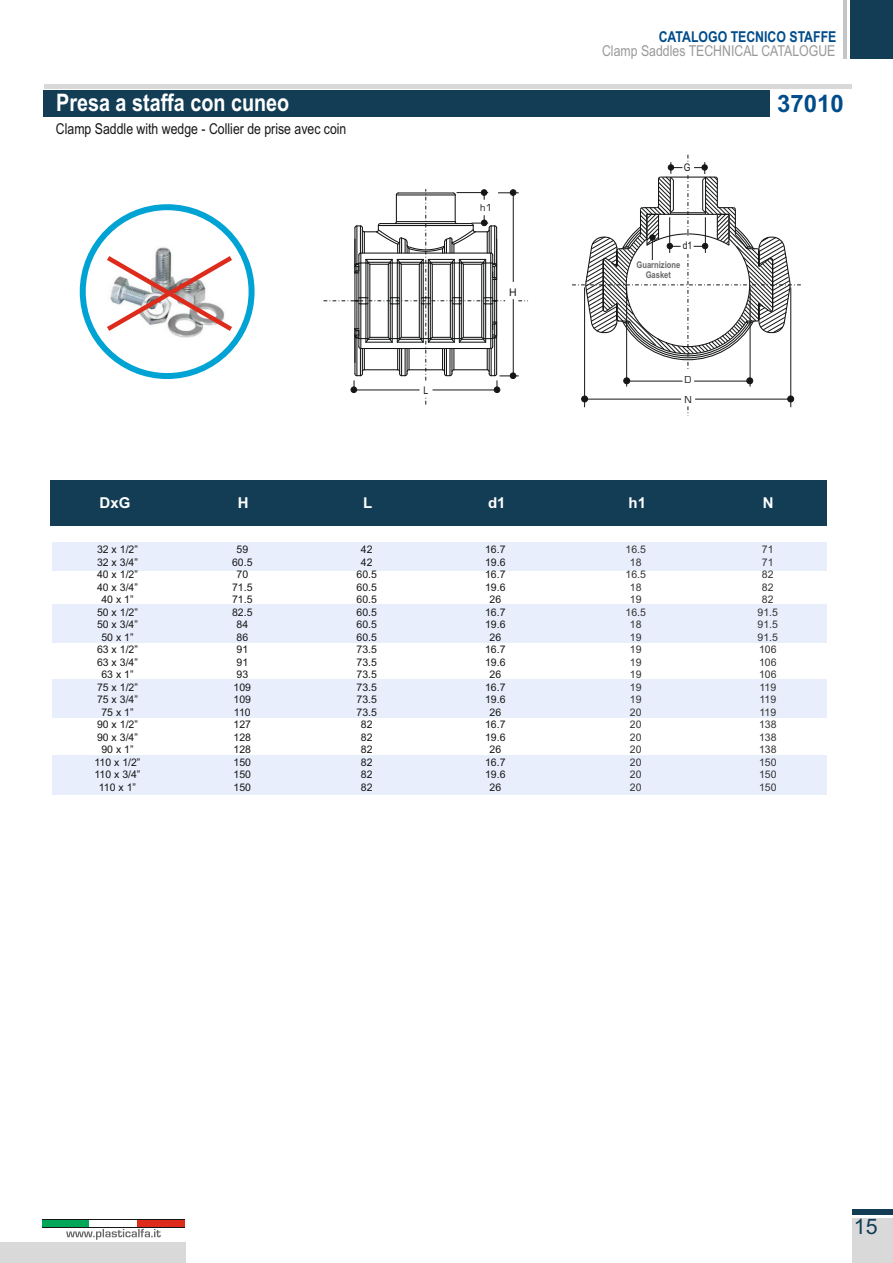
<style>
.page{position:relative;width:893px;height:1263px;background:#fff}
.page>*{position:absolute;margin:0;border:0;box-sizing:border-box;transform-origin:0 0}
.t1{font:700 24.15px "Arial Narrow";color:#fff}
.t2{font:700 24px "Arial";color:#004c8a}
.t3{font:21.45px "Arial";color:#133d55}
.t4{font:15px "Arial Narrow";color:#151616}
.t5{font:15px "Arial Narrow";color:#999}
.t6{font:700 15px "Arial Narrow";color:#004c8a}
.t7{font:700 15px "Arial";color:#fff}
.t8{font:10.5px/12.5px "Arial";color:#151616;text-align:center}
.t9{font:10.5px/12.5px "Arial";color:#323232;text-align:center}
.t10{font:10.5px/20.5px "Eurostile";color:#151616}
.t11{font:10.5px "Arial Narrow";color:#151616}
.t12{font:700 9.3px/10.6px "Arial Narrow";color:#686868;text-align:center}
</style>
<div class="page">
<div style="left:50px;top:480px;width:776px;height:45px;background:#133d55"></div>
<div style="left:852px;top:1217px;width:41px;height:46px;background:#d9d9d9"></div>
<div style="left:852px;top:1209px;width:41px;height:5px;background:#133d55"></div>
<div style="left:0;top:1242px;width:186px;height:21px;background:#d9d9d9"></div>
<div style="left:42px;top:1219px;width:143px;height:9px;background:#151616"></div>
<div style="left:43px;top:1220px;width:47px;height:7px;background:#00a759"></div>
<div style="left:90px;top:1220px;width:47px;height:7px;background:#fff"></div>
<div style="left:137px;top:1220px;width:47px;height:7px;background:#dd2b1c"></div>
<svg style="left:66px;top:1229px;width:95px;height:11px"></svg>
<svg style="left:83px;top:207px;width:169px;height:169px"></svg>
<img style="left:83px;top:233px;width:165px;height:114px">
<div style="left:80px;top:204px;width:175px;height:175px;border:6px solid #00a3d4;border-radius:50%"></div>
<svg style="left:102px;top:252px;width:135px;height:83px"></svg>
<div style="left:52px;top:679px;width:775px;height:39px;background:#e8eefb"></div>
<div style="left:52px;top:542px;width:775px;height:29px;background:#e8eefb"></div>
<div style="left:52px;top:604px;width:775px;height:39px;background:#e8eefb"></div>
<div style="left:52px;top:755px;width:775px;height:40px;background:#e8eefb"></div>
<svg style="left:323px;top:189px;width:205px;height:215px"></svg>
<hr style="left:627px;top:381px;width:55px;height:1px;background:#151616">
<hr style="left:694px;top:381px;width:56px;height:1px;background:#151616">
<hr style="left:626px;top:287px;width:1px;height:100px;background:#151616">
<hr style="left:750px;top:287px;width:1px;height:100px;background:#151616">
<hr style="left:585px;top:399px;width:96px;height:1px;background:#151616">
<hr style="left:695px;top:399px;width:96px;height:1px;background:#151616">
<hr style="left:584px;top:287px;width:1px;height:120px;background:#151616">
<hr style="left:790px;top:287px;width:1px;height:120px;background:#151616">
<svg style="left:624px;top:378px;width:6px;height:6px"></svg>
<svg style="left:581px;top:396px;width:7px;height:6px"></svg>
<svg style="left:747px;top:378px;width:6px;height:6px"></svg>
<svg style="left:787px;top:396px;width:7px;height:6px"></svg>
<svg style="left:572px;top:155px;width:229px;height:216px"></svg>
<div style="left:44px;top:90px;width:726px;height:27px;background:#133d55"></div>
<div style="left:44px;top:84px;width:808px;height:5px;background:#d9d9da"></div>
<div style="left:850px;top:0;width:43px;height:59px;background:#133d55"></div>
<svg style="left:843px;top:0;width:3px;height:59px"></svg>
<h3 class="t6" style="left:659px;top:31px;width:179px">CATALOGO TECNICO STAFFE</h3>
<h1 class="t1" style="left:56px;top:94px;width:235px">Presa a staffa con cuneo</h1>
<h3 class="t4" style="left:56px;top:123px;width:292px">Clamp Saddle with wedge - Collier de prise avec coin</h3>
<p class="t11" style="left:423px;top:387px;width:6px">L</p>
<p class="t10" style="left:480px;top:198px;width:13px">h1</p>
<p class="t8" style="left:509px;top:287px;width:9px">H</p>
<h3 class="t5" style="left:602px;top:45px;width:235px">Clamp Saddles TECHNICAL CATALOGUE</h3>
<p class="t11" style="left:684px;top:164px;width:8px">G</p>
<p class="t11" style="left:683px;top:241px;width:11px">d1</p>
<p class="t12" style="left:636px;top:260px;width:45px">Guarnizione<br>Gasket</p>
<p class="t10" style="left:684px;top:370px;width:9px">D<br>N</p>
<h2 class="t2" style="left:777px;top:94px;width:68px">37010</h2>
<h3 class="t7" style="left:100px;top:497px;width:32px">DxG</h3>
<h3 class="t7" style="left:238px;top:497px;width:12px">H</h3>
<h3 class="t7" style="left:488px;top:497px;width:19px">d1</h3>
<h3 class="t7" style="left:628px;top:497px;width:19px">h1</h3>
<h3 class="t7" style="left:763px;top:497px;width:12px">N</h3>
<p class="t8" style="left:95px;top:544px;width:47px">32 x 1/2”<br>32 x 3/4”<br>40 x 1/2”<br>40 x 3/4”<br>40 x 1”<br>50 x 1/2”<br>50 x 3/4”<br>50 x 1”<br>63 x 1/2”<br>63 x 3/4”<br>63 x 1”<br>75 x 1/2”<br>75 x 3/4”<br>75 x 1”<br>90 x 1/2”<br>90 x 3/4”<br>90 x 1”<br>110 x 1/2”<br>110 x 3/4”<br>110 x 1”</p>
<h3 class="t7" style="left:363px;top:497px;width:11px">L</h3>
<p class="t8" style="left:232px;top:544px;width:22px">59<br>60.5<br>70<br>71.5<br>71.5<br>82.5<br>84<br>86<br>91<br>91<br>93<br>109<br>109<br>110<br>127<br>128<br>128<br>150<br>150<br>150</p>
<p class="t8" style="left:357px;top:544px;width:22px">42<br>42<br>60.5<br>60.5<br>60.5<br>60.5<br>60.5<br>60.5<br>73.5<br>73.5<br>73.5<br>73.5<br>73.5<br>73.5<br>82<br>82<br>82<br>82<br>82<br>82</p>
<p class="t8" style="left:485px;top:544px;width:22px">16.7<br>19.6<br>16.7<br>19.6<br>26<br>16.7<br>19.6<br>26<br>16.7<br>19.6<br>26<br>16.7<br>19.6<br>26<br>16.7<br>19.6<br>26<br>16.7<br>19.6<br>26</p>
<p class="t9" style="left:626px;top:544px;width:22px">16.5<br>18<br>16.5<br>18<br>19<br>16.5<br>18<br>19<br>19<br>19<br>19<br>19<br>19<br>20<br>20<br>20<br>20<br>20<br>20<br>20</p>
<p class="t9" style="left:758px;top:544px;width:22px">71<br>71<br>82<br>82<br>82<br>91.5<br>91.5<br>91.5<br>106<br>106<br>106<br>119<br>119<br>119<br>138<br>138<br>138<br>150<br>150<br>150</p>
<h3 class="t3" style="left:854px;top:1219px;width:25px">15</h3>
</div>
